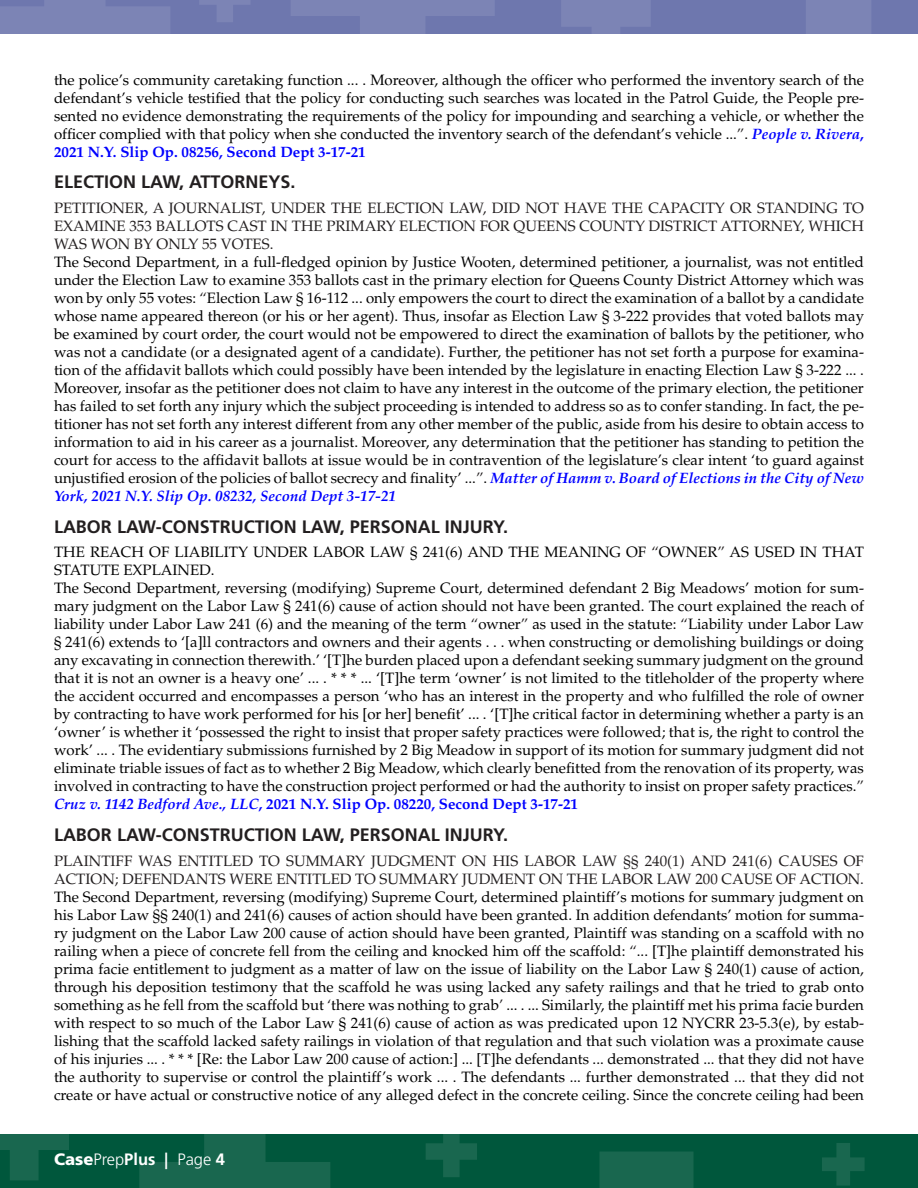
<style>
.page{position:relative;width:918px;height:1188px;background:#fff}
.page>*{position:absolute;margin:0;border:0;box-sizing:border-box;transform-origin:0 0}
.area_of_law{font:700 18px "Frutiger";color:#231f20}
.t1{font:300 16.5px "Frutiger";color:#fff}
.Body_Copy{font:15px/18px "Palatino";color:#000;text-align:justify}
.Body_Copy-2{font:15px/18px "Palatino";color:#231f20;text-align:justify}
.s1{color:#231f20}
.s2{font-weight:700;font-style:italic;color:#00f}
.s3{font-weight:700;color:#00f}
.s4{font-weight:900}
.s5{font-weight:700}
</style>
<div class="page">
<div style="left:0;top:0;width:918px;height:33px;background:#6e77ae"></div>
<div style="left:0;top:1134px;width:918px;height:54px;background:#00573c"></div>
<svg style="left:291px;top:0;width:204px;height:34px"></svg>
<svg style="left:737px;top:0;width:181px;height:34px"></svg>
<div style="left:599px;top:1152px;width:95px;height:36px;background:#19674f"></div>
<svg style="left:561px;top:0;width:90px;height:34px"></svg>
<svg style="left:0;top:1134px;width:69px;height:46px"></svg>
<svg style="left:199px;top:0;width:51px;height:22px"></svg>
<svg style="left:426px;top:1134px;width:51px;height:43px"></svg>
<svg style="left:822px;top:1143px;width:43px;height:43px"></svg>
<svg style="left:0;top:0;width:170px;height:34px"></svg>
<svg style="left:139px;top:1134px;width:191px;height:54px"></svg>
<p class="Body_Copy" style="left:54px;top:71px;width:811px">the police’s community caretaking function ... . Moreover, although the officer who performed the inventory search of the defendant’s vehicle testified that the policy for conducting such searches was located in the Patrol Guide, the People pre&shy;sented no evidence demonstrating the requirements of the policy for impounding and searching a vehicle, or whether the officer complied with that policy when she conducted the inventory search of the defendant’s vehicle ...<span class="s1">”</span>. <span class="s2">People v. Rivera</span><span class="s3">, 2021 N.Y. Slip Op. 08256, Second Dept 3-17-21</span></p>
<p class="area_of_law" style="left:54px;top:172px;width:243px">ELECTION LAW, ATTORNEYS.</p>
<p class="Body_Copy-2" style="left:54px;top:199px;width:812px">PETITIONER, A JOURNALIST, UNDER THE ELECTION LAW, DID NOT HAVE THE CAPACITY OR STANDING TO EXAMINE 353 BALLOTS CAST IN THE PRIMARY ELECTION FOR QUEENS COUNTY DISTRICT ATTORNEY, WHICH WAS WON BY ONLY 55 VOTES.</p>
<p class="Body_Copy" style="left:54px;top:253px;width:812px">The Second Department, in a full-fledged opinion by Justice Wooten, determined petitioner, a journalist, was not entitled under the Election Law to examine 353 ballots cast in the primary election for Queens County District Attorney which was won by only 55 votes: <span class="s1">“</span>Election Law § 16-112 ... only empowers the court to direct the examination of a ballot by a candidate whose name appeared thereon (or his or her agent). Thus, insofar as Election Law § 3-222 provides that voted ballots may be examined by court order, the court would not be empowered to direct the examination of ballots by the petitioner, who was not a candidate (or a designated agent of a candidate). Further, the petitioner has not set forth a purpose for examina&shy;tion of the affidavit ballots which could possibly have been intended by the legislature in enacting Election Law § 3-222 ... .<br>Moreover, insofar as the petitioner does not claim to have any interest in the outcome of the primary election, the petitioner has failed to set forth any injury which the subject proceeding is intended to address so as to confer standing. In fact, the pe&shy;titioner has not set forth any interest different from any other member of the public, aside from his desire to obtain access to information to aid in his career as a journalist. Moreover, any determination that the petitioner has standing to petition the court for access to the affidavit ballots at issue would be in contravention of the legislature’s clear intent ‘to guard against unjustified erosion of the policies of ballot secrecy and finality’ ...<span class="s1">”</span>. <span class="s2">Matter of Hamm v. Board of Elections in the City of New York, 2021 N.Y. Slip Op. 08232, Second Dept 3-17-21</span></p>
<p class="area_of_law" style="left:54px;top:516px;width:456px">LABOR LAW-CONSTRUCTION LAW, PERSONAL INJURY.</p>
<p class="Body_Copy" style="left:54px;top:544px;width:811px">THE REACH OF LIABILITY UNDER LABOR LAW § 241(6) AND THE MEANING OF <span class="s1">“</span>OWNER<span class="s1">”</span> AS USED IN THAT<br>STATUTE EXPLAINED.</p>
<p class="Body_Copy" style="left:54px;top:580px;width:812px">The Second Department, reversing (modifying) Supreme Court, determined defendant 2 Big Meadows’ motion for sum&shy;mary judgment on the Labor Law § 241(6) cause of action should not have been granted. The court explained the reach of liability under Labor Law 241 (6) and the meaning of the term <span class="s1">“</span>owner<span class="s1">”</span> as used in the statute: <span class="s1">“</span>Liability under Labor Law § 241(6) extends to ‘[a]ll contractors and owners and their agents . . . when constructing or demolishing buildings or doing any excavating in connection therewith.’ ‘[T]he burden placed upon a defendant seeking summary judgment on the ground that it is not an owner is a heavy one’ ... . * * * ... ‘[T]he term ‘owner’ is not limited to the titleholder of the property where the accident occurred and encompasses a person ‘who has an interest in the property and who fulfilled the role of owner by contracting to have work performed for his [or her] benefit’ ... . ‘[T]he critical factor in determining whether a party is an ‘owner’ is whether it ‘possessed the right to insist that proper safety practices were followed; that is, the right to control the work’ ... . The evidentiary submissions furnished by 2 Big Meadow in support of its motion for summary judgment did not eliminate triable issues of fact as to whether 2 Big Meadow, which clearly benefitted from the renovation of its property, was involved in contracting to have the construction project performed or had the authority to insist on proper safety practices.<span class="s1">” </span><span class="s2">Cruz v. 1142 Bedford Ave., LLC</span><span class="s3">, 2021 N.Y. Slip Op. 08220, Second Dept 3-17-21</span></p>
<p class="area_of_law" style="left:54px;top:824px;width:456px">LABOR LAW-CONSTRUCTION LAW, PERSONAL INJURY.</p>
<p class="Body_Copy-2" style="left:54px;top:852px;width:812px">PLAINTIFF WAS ENTITLED TO SUMMARY JUDGMENT ON HIS LABOR LAW §§ 240(1) AND 241(6) CAUSES OF<br>ACTION; DEFENDANTS WERE ENTITLED TO SUMMARY JUDMENT ON THE LABOR LAW 200 CAUSE OF ACTION.</p>
<p class="Body_Copy" style="left:54px;top:888px;width:812px">The Second Department, reversing (modifying) Supreme Court, determined plaintiff’s motions for summary judgment on his Labor Law §§ 240(1) and 241(6) causes of action should have been granted. In addition defendants’ motion for summa&shy;ry judgment on the Labor Law 200 cause of action should have been granted, Plaintiff was standing on a scaffold with no railing when a piece of concrete fell from the ceiling and knocked him off the scaffold: <span class="s1">“</span>... [T]he plaintiff demonstrated his prima facie entitlement to judgment as a matter of law on the issue of liability on the Labor Law § 240(1) cause of action, through his deposition testimony that the scaffold he was using lacked any safety railings and that he tried to grab onto something as he fell from the scaffold but <span class="s1">‘</span>there was nothing to grab<span class="s1">’</span> ... . ... Similarly, the plaintiff met his prima facie burden with respect to so much of the Labor Law § 241(6) cause of action as was predicated upon 12 NYCRR 23-5.3(e), by estab&shy;lishing that the scaffold lacked safety railings in violation of that regulation and that such violation was a proximate cause of his injuries ... . * * * [Re: the Labor Law 200 cause of action:] ... [T]he defendants ... demonstrated ... that they did not have the authority to supervise or control the plaintiff’s work ... . The defendants ... further demonstrated ... that they did not create or have actual or constructive notice of any alleged defect in the concrete ceiling. Since the concrete ceiling had been</p>
<p class="t1" style="left:54px;top:1150px;width:173px"><span class="s4">Case</span>Prep<span class="s5">Plus |</span> Page <span class="s5">4</span></p>
</div>
